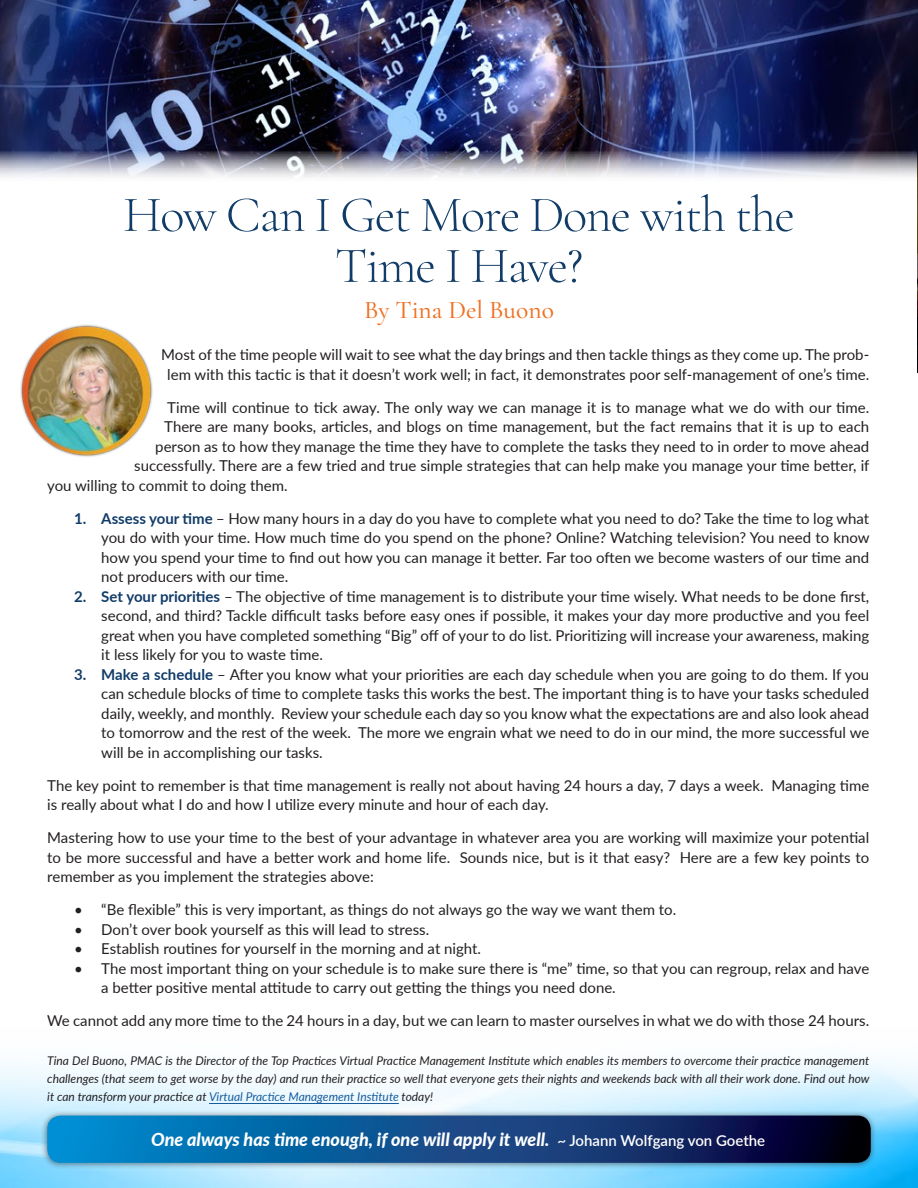
<style>
.page{position:relative;width:918px;height:1188px;background:#fff}
.page>*{position:absolute;margin:0;border:0;box-sizing:border-box;transform-origin:0 0}
.t1{font:300 51px/51px "Cormorant Garamond";letter-spacing:-.03em;color:#113c68;text-align:center}
.author{font:500 25.5px "Cormorant Garamond";color:#f16f21}
.subtitle{font:italic 800 18px "Lato";color:#fff}
.text{font:15px/19.5px "Lato";color:#231f20;text-align:justify}
.text-2{font:italic 12px/18px "Lato";color:#231f20;text-align:justify}
.s1{font-weight:700;color:#113c68}
.s2{color:#175d9e}
.s3{font-weight:600;font-style:normal;font-size:15px}
</style>
<div class="page">
<img style="left:917px;top:184px;width:1px;height:188px">
<img style="left:0;top:1058px;width:918px;height:130px">
<img style="left:0;top:0;width:918px;height:184px">
<hr style="left:209px;top:1103px;width:190px;height:1px;background:#175d9e">
<div style="left:41px;top:1109px;width:836px;height:60px;background:#231f20;opacity:.55"></div>
<svg style="left:47px;top:1116px;width:824px;height:47px;background:#0b4883"></svg>
<img style="left:16px;top:320px;width:140px;height:140px;border-radius:70px">
<p class="t1" style="left:123px;top:189px;width:673px">How Can I Get More Done with the<br>Time I Have?</p>
<p class="author" style="left:364px;top:294px;width:191px">By Tina Del Buono</p>
<p class="text" style="left:161px;top:345px;width:709px;text-align:center">Most of the time people will wait to see what the day brings and then tackle things as they come up. The prob&shy;lem with this tactic is that it doesn’t work well; in fact, it demonstrates poor self-management of one’s time.</p>
<p class="text" style="left:167px;top:397px;width:703px">Time will continue to tick away. The only way we can manage it is to manage what we do with our time.</p>
<p class="text" style="left:164px;top:417px;width:706px">There are many books, articles, and blogs on time management, but the fact remains that it is up to each</p>
<p class="text" style="left:155px;top:436px;width:716px">person as to how they manage the time they have to complete the tasks they need to in order to move ahead</p>
<p class="text" style="left:134px;top:456px;width:737px">successfully. There are a few tried and true simple strategies that can help make you manage your time better, if</p>
<p class="text" style="left:47px;top:475px;width:242px">you willing to commit to doing them.</p>
<p class="text" style="left:101px;top:508px;width:770px;text-indent:-27px"><span class="s1">1. Assess your time</span> – How many hours in a day do you have to complete what you need to do? Take the time to log what you do with your time. How much time do you spend on the phone? Online? Watching television? You need to know how you spend your time to find out how you can manage it better. Far too often we become wasters of our time and not producers with our time.</p>
<p class="text" style="left:101px;top:586px;width:770px;text-indent:-27px"><span class="s1">2. Set your priorities</span> – The objective of time management is to distribute your time wisely. What needs to be done first, second, and third? Tackle difficult tasks before easy ones if possible, it makes your day more productive and you feel great when you have completed something “Big” off of your to do list. Prioritizing will increase your awareness, making it less likely for you to waste time.</p>
<p class="text" style="left:101px;top:664px;width:770px;text-indent:-27px"><span class="s1">3. Make a schedule</span> – After you know what your priorities are each day schedule when you are going to do them. If you can schedule blocks of time to complete tasks this works the best. The important thing is to have your tasks scheduled daily, weekly, and monthly. Review your schedule each day so you know what the expectations are and also look ahead to tomorrow and the rest of the week. The more we engrain what we need to do in our mind, the more successful we will be in accomplishing our tasks.</p>
<p class="text" style="left:47px;top:775px;width:823px">The key point to remember is that time management is really not about having 24 hours a day, 7 days a week. Managing time is really about what I do and how I utilize every minute and hour of each day.</p>
<p class="text" style="left:47px;top:828px;width:824px">Mastering how to use your time to the best of your advantage in whatever area you are working will maximize your potential to be more successful and have a better work and home life. Sounds nice, but is it that easy? Here are a few key points to remember as you implement the strategies above:</p>
<p class="text" style="left:74px;top:900px;width:604px">• “Be flexible” this is very important, as things do not always go the way we want them to.</p>
<p class="text" style="left:74px;top:919px;width:356px">• Don’t over book yourself as this will lead to stress.</p>
<p class="text" style="left:74px;top:939px;width:408px">• Establish routines for yourself in the morning and at night.</p>
<p class="text" style="left:101px;top:958px;width:770px;text-indent:-27px">• The most important thing on your schedule is to make sure there is “me” time, so that you can regroup, relax and have a better positive mental attitude to carry out getting the things you need done.</p>
<p class="text" style="left:47px;top:1011px;width:823px">We cannot add any more time to the 24 hours in a day, but we can learn to master ourselves in what we do with those 24 hours.</p>
<p class="text-2" style="left:47px;top:1051px;width:824px">Tina Del Buono, PMAC is the Director of the Top Practices Virtual Practice Management Institute which enables its members to overcome their practice management challenges (that seem to get worse by the day) and run their practice so well that everyone gets their nights and weekends back with all their work done. Find out how it can transform your practice at <span class="s2">Virtual Practice Management Institute</span> today!</p>
<p class="subtitle" style="left:151px;top:1127px;width:616px">One always has time enough, if one will apply it well. <span class="s3">~ Johann Wolfgang von Goethe</span></p>
</div>
